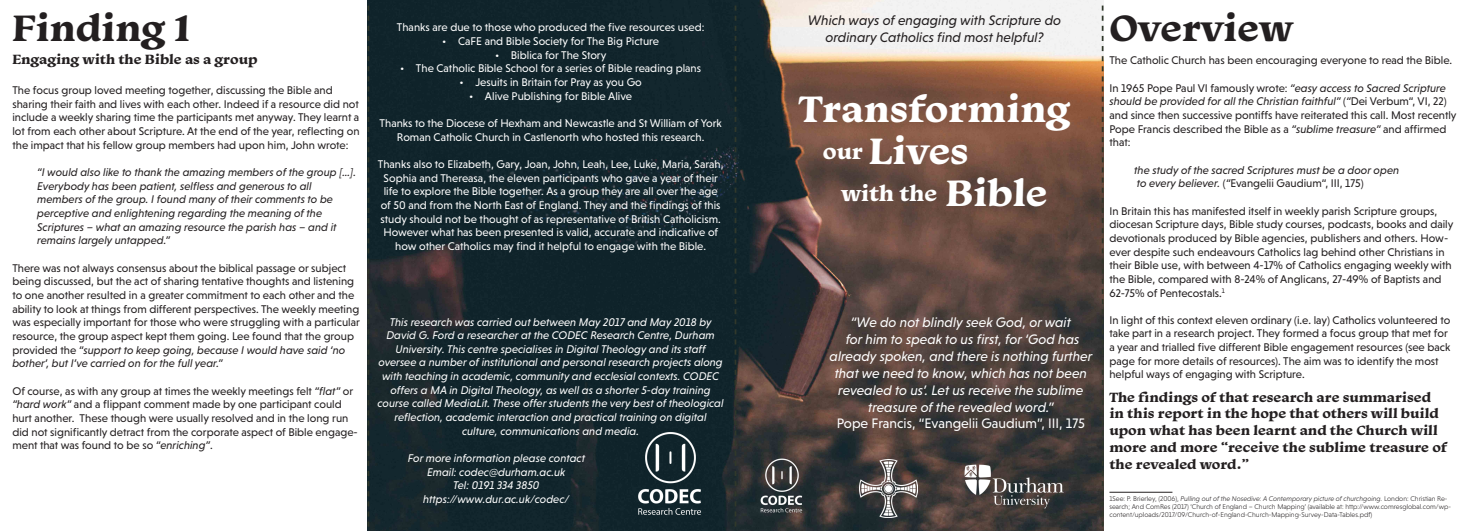
<style>
.page{position:relative;width:1471px;height:531px;background:#fff}
.page>*{position:absolute;margin:0;border:0;box-sizing:border-box;transform-origin:0 0}
.t1{font:700 38.5px/42px "Monarcha";color:#fff}
.t2{font:700 38.5px "Monarcha";color:#231f20}
.t3{font:700 22.75px "Monarcha";color:#fff}
.t4{font:700 14px/16.8px "Monarcha";color:#231f20}
.t5{font:italic 14px/16.8px "Niveau Grotesk";color:#fff;text-align:center}
.t6{font:italic 14px/16.8px "Niveau Grotesk";color:#231f20;text-align:center}
.t7{font:14px "Niveau Grotesk";color:#fff}
.t8{font:11.38px/13.7px "Niveau Grotesk";color:#231f20}
.t9{font:11.38px/13.7px "Niveau Grotesk";color:#fff;text-align:center}
.t10{font:italic 11.38px/13.7px "Niveau Grotesk";color:#fff;text-align:center}
.t11{font:italic 11.38px/13.7px "Niveau Grotesk";color:#231f20}
.t12{font:300 7px/8.4px "Niveau Grotesk";color:#231f20}
.s1{font-style:italic}
.s2{font-size:22.75px}
.s3{font-size:38.5px}
.s4{font-style:normal}
</style>
<div class="page">
<img style="left:367px;top:0;width:736px;height:531px">
<img style="left:746px;top:454px;width:71px;height:62px">
<img style="left:959px;top:459px;width:108px;height:52px">
<img style="left:859px;top:459px;width:58px;height:58px">
<img style="left:617px;top:426px;width:108px;height:95px">
<hr style="left:1109px;top:492px;width:63px;height:1px;background:#231f20">
<svg style="left:367px;top:6px;width:2px;height:520px"></svg>
<svg style="left:735px;top:6px;width:1px;height:520px"></svg>
<svg style="left:1102px;top:6px;width:1px;height:520px"></svg>
<h1 class="t2" style="left:12px;top:1px;width:179px">Finding 1</h1>
<p class="t8" style="left:12px;top:83px;width:349px">The focus group loved meeting together, discussing the Bible and sharing their faith and lives with each other. Indeed if a resource did not include a weekly sharing time the participants met anyway. They learnt a lot from each other about Scripture. At the end of the year, reflecting on the impact that his fellow group members had upon him, John wrote:</p>
<p class="t11" style="left:37px;top:165px;width:320px">“I would also like to thank the amazing members of the group […].<br>Everybody has been patient, selfless and generous to all members of the group. I found many of their comments to be perceptive and enlightening regarding the meaning of the Scriptures – what an amazing resource the parish has – and it remains largely untapped.”</p>
<p class="t8" style="left:12px;top:261px;width:349px">There was not always consensus about the biblical passage or subject being discussed, but the act of sharing tentative thoughts and listening to one another resulted in a greater commitment to each other and the ability to look at things from different perspectives. The weekly meeting was especially important for those who were struggling with a particular resource, the group aspect kept them going. Lee found that the group provided the <span class="s1">“support to keep going, because I would have said ‘no bother’, but I’ve carried on for the full year.”</span></p>
<p class="t8" style="left:12px;top:384px;width:347px">Of course, as with any group at times the weekly meetings felt <span class="s1">“flat”</span> or <span class="s1">“hard work”</span> and a flippant comment made by one participant could hurt another. These though were usually resolved and in the long run did not significantly detract from the corporate aspect of Bible engage&shy;ment that was found to be so <span class="s1">“enriching”</span>.</p>
<p class="t4" style="left:12px;top:50px;width:247px">Engaging with the Bible as a group</p>
<p class="t9" style="left:397px;top:21px;width:309px">Thanks are due to those who produced the five resources used:</p>
<p class="t9" style="left:442px;top:34px;width:218px">• CaFE and Bible Society for The Big Picture</p>
<p class="t9" style="left:495px;top:48px;width:113px">• Biblica for The Story</p>
<p class="t9" style="left:400px;top:62px;width:302px">• The Catholic Bible School for a series of Bible reading plans</p>
<p class="t9" style="left:460px;top:75px;width:184px">• Jesuits in Britain for Pray as you Go</p>
<p class="t9" style="left:469px;top:89px;width:164px">• Alive Publishing for Bible Alive</p>
<p class="t9" style="left:380px;top:116px;width:344px">Thanks to the Diocese of Hexham and Newcastle and St William of York<br>Roman Catholic Church in Castlenorth who hosted this research.</p>
<p class="t9" style="left:378px;top:157px;width:347px">Thanks also to Elizabeth, Gary, Joan, John, Leah, Lee, Luke, Maria, Sarah, Sophia and Thereasa, the eleven participants who gave a year of their life to explore the Bible together. As a group they are all over the age of 50 and from the North East of England. They and the findings of this study should not be thought of as representative of British Catholicism.<br>However what has been presented is valid, accurate and indicative of how other Catholics may find it helpful to engage with the Bible.</p>
<p class="t10" style="left:377px;top:315px;width:348px">This research was carried out between May 2017 and May 2018 by David G. Ford a researcher at the CODEC Research Centre, Durham University. This centre specialises in Digital Theology and its staff oversee a number of institutional and personal research projects along with teaching in academic, community and ecclesial contexts. CODEC offers a MA in Digital Theology, as well as a shorter 5-day training course called MediaLit. These offer students the very best of theological reflection, academic interaction and practical training on digital culture, communications and media.</p>
<p class="t10" style="left:408px;top:451px;width:179px">For more information please contact<br>Email: codec@durham.ac.uk<br>Tel: 0191 334 3850 https://www.dur.ac.uk/codec/</p>
<p class="t6" style="left:808px;top:12px;width:255px">Which ways of engaging with Scripture do ordinary Catholics find most helpful?</p>
<h1 class="t1" style="left:823px;top:87px;width:249px;text-indent:-24px">Transforming <span class="s2">our</span> Lives</h1>
<h2 class="t3" style="left:841px;top:178px;width:208px">with the <span class="s3">Bible</span></h2>
<p class="t5" style="left:830px;top:314px;width:264px">“We do not blindly seek God, or wait<br>for him to speak to us first, for ‘God has already spoken, and there is nothing further that we need to know, which has not been revealed to us’. Let us receive the sublime treasure of the revealed word.”</p>
<p class="t7" style="left:837px;top:415px;width:250px">Pope Francis, “Evangelii Gaudium”, III, 175</p>
<h1 class="t2" style="left:1109px;top:1px;width:184px">Overview</h1>
<p class="t8" style="left:1109px;top:54px;width:344px">The Catholic Church has been encouraging everyone to read the Bible.</p>
<p class="t8" style="left:1109px;top:81px;width:349px">In 1965 Pope Paul VI famously wrote: <span class="s1">“easy access to Sacred Scripture should be provided for all the Christian faithful”</span> (<span class="s1">“</span>Dei Verbum“, VI, 22) and since then successive pontiffs have reiterated this call. Most recently Pope Francis described the Bible as a <span class="s1">“sublime treasure”</span> and affirmed that:</p>
<p class="t11" style="left:1134px;top:163px;width:266px">the study of the sacred Scriptures must be a door open to every believer. <span class="s4">(</span>“<span class="s4">Evangelii Gaudium“, III, 175)</span></p>
<p class="t8" style="left:1109px;top:204px;width:346px">In Britain this has manifested itself in weekly parish Scripture groups, diocesan Scripture days, Bible study courses, podcasts, books and daily devotionals produced by Bible agencies, publishers and others. How&shy;ever despite such endeavours Catholics lag behind other Christians in their Bible use, with between 4-17% of Catholics engaging weekly with the Bible, compared with 8-24% of Anglicans, 27-49% of Baptists and 62-75% of Pentecostals.<sup>1</sup></p>
<p class="t8" style="left:1109px;top:313px;width:342px">In light of this context eleven ordinary (i.e. lay) Catholics volunteered to take part in a research project. They formed a focus group that met for a year and trialled five different Bible engagement resources (see back page for more details of resources). The aim was to identify the most helpful ways of engaging with Scripture.</p>
<p class="t4" style="left:1109px;top:388px;width:339px">The findings of that research are summarised in this report in the hope that others will build upon what has been learnt and the Church will more and more “receive the sublime treasure of the revealed word.”</p>
<p class="t12" style="left:1109px;top:494px;width:343px">1See: P. Brierley, (2006), <span class="s1">Pulling out of the Nosedive: A Contemporary picture of churchgoing.</span> London: Christian Re&shy;search; And ComRes (2017) ‘Church of England – Church Mapping’ (available at: http://www.comresglobal.com/wp&shy;content/uploads/2017/09/Church-of-England-Church-Mapping-Survey-Data-Tables.pdf)</p>
</div>
